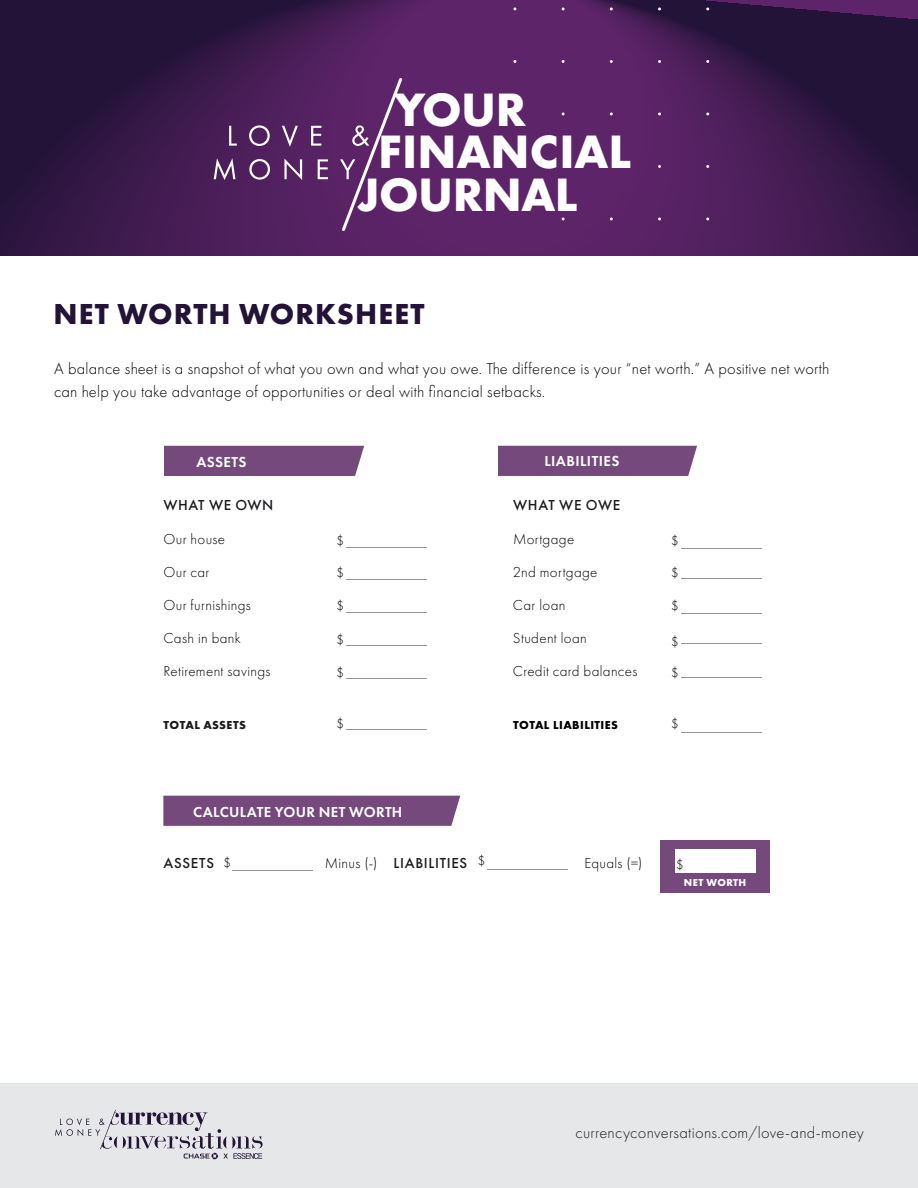
<style>
.page{position:relative;width:918px;height:1188px;background:#fff}
.page>*{position:absolute;margin:0;border:0;box-sizing:border-box;transform-origin:0 0}
.t1{font:700 48.6px "Futura PT";letter-spacing:-.005em;color:#fff}
.t2{font:700 30px "Futura PT";letter-spacing:.035em;color:#231437}
.t3{font:300 16.5px/22.5px "Futura PT";letter-spacing:.015em;color:#000}
.t4{font:300 16.5px "Futura PT";letter-spacing:.02em;color:#1c1a1f}
.Mini{font:300 15px "Futura PT";letter-spacing:.02em;color:#000}
.Mini-2{font:500 15px "Futura PT";letter-spacing:.045em;color:#1c1a1f}
.t5{font:600 15px "Futura PT";letter-spacing:.025em;color:#fff}
.Mini-3{font:300 13.5px "Futura PT";color:#000}
.t6{font:700 12px "Futura PT";letter-spacing:.035em;color:#000}
.Mini-4{font:700 12px "Futura PT";letter-spacing:.035em;color:#1c1a1f}
.t7{font:700 10.5px "Futura PT";letter-spacing:.035em;color:#fff}
.s1{font-weight:300;font-size:13.5px;color:#000}
.s2{font-weight:300;color:#000}
</style>
<div class="page">
<div style="left:498px;top:446px;width:199px;height:30px;background:#75497c"></div>
<div style="left:164px;top:446px;width:200px;height:30px;background:#75497c"></div>
<div style="left:163px;top:796px;width:297px;height:30px;background:#75497c"></div>
<div style="left:0;top:1084px;width:918px;height:104px;background:#e6e7e8"></div>
<hr style="left:346px;top:547px;width:81px;height:1px;background:#939598">
<hr style="left:346px;top:646px;width:81px;height:1px;background:#939598">
<hr style="left:346px;top:679px;width:81px;height:1px;background:#939598">
<hr style="left:346px;top:579px;width:81px;height:1px;background:#939598">
<hr style="left:346px;top:730px;width:81px;height:1px;background:#939598">
<hr style="left:346px;top:612px;width:81px;height:1px;background:#939598">
<hr style="left:681px;top:548px;width:81px;height:1px;background:#939598">
<hr style="left:681px;top:578px;width:81px;height:1px;background:#939598">
<hr style="left:681px;top:613px;width:81px;height:1px;background:#939598">
<hr style="left:681px;top:732px;width:81px;height:1px;background:#939598">
<hr style="left:681px;top:643px;width:81px;height:1px;background:#939598">
<hr style="left:681px;top:677px;width:81px;height:1px;background:#939598">
<div style="left:660px;top:840px;width:110px;height:53px;background:#75497c"></div>
<div style="left:675px;top:849px;width:81px;height:24px;background:#fff"></div>
<hr style="left:232px;top:870px;width:80px;height:1px;background:#939598">
<hr style="left:487px;top:869px;width:81px;height:1px;background:#939598">
<svg style="left:0;top:0;width:918px;height:256px;background:#441c53"></svg>
<svg style="left:229px;top:126px;width:8px;height:20px"></svg>
<svg style="left:214px;top:158px;width:21px;height:22px"></svg>
<svg style="left:243px;top:73px;width:87px;height:156px;background:#5a2b66"></svg>
<svg style="left:340px;top:76px;width:65px;height:157px;background:#663271"></svg>
<svg style="left:55px;top:1110px;width:208px;height:49px"></svg>
<h1 class="t1" style="left:394px;top:78px;width:134px">YOUR</h1>
<h1 class="t1" style="left:378px;top:121px;width:255px">FINANCIAL</h1>
<h1 class="t1" style="left:357px;top:163px;width:222px">JOURNAL</h1>
<h2 class="t2" style="left:54px;top:294px;width:373px">NET WORTH WORKSHEET</h2>
<p class="t3" style="left:54px;top:357px;width:777px">A balance sheet is a snapshot of what you own and what you owe. The difference is your “net worth.” A positive net worth can help you take advantage of opportunities or deal with financial setbacks.</p>
<h3 class="t5" style="left:196px;top:453px;width:51px">ASSETS</h3>
<h4 class="Mini-2" style="left:164px;top:496px;width:111px">WHAT WE OWN</h4>
<p class="Mini" style="left:164px;top:530px;width:63px">Our house</p>
<p class="Mini-3" style="left:337px;top:533px;width:9px">$</p>
<p class="Mini" style="left:163px;top:563px;width:48px">Our car</p>
<p class="Mini-3" style="left:337px;top:564px;width:9px">$</p>
<p class="Mini" style="left:163px;top:596px;width:89px">Our furnishings</p>
<p class="Mini-3" style="left:337px;top:597px;width:9px">$</p>
<p class="Mini" style="left:163px;top:629px;width:79px">Cash in bank</p>
<p class="Mini-3" style="left:337px;top:632px;width:9px">$</p>
<p class="Mini" style="left:163px;top:662px;width:109px">Retirement savings</p>
<p class="Mini-3" style="left:337px;top:665px;width:9px">$</p>
<p class="Mini-4" style="left:164px;top:717px;width:84px">TOTAL ASSETS</p>
<p class="Mini-3" style="left:337px;top:716px;width:9px">$</p>
<h3 class="t5" style="left:544px;top:452px;width:76px">LIABILITIES</h3>
<h4 class="Mini-2" style="left:513px;top:496px;width:109px">WHAT WE OWE</h4>
<p class="Mini" style="left:513px;top:530px;width:63px">Mortgage</p>
<p class="Mini-3" style="left:671px;top:533px;width:9px">$</p>
<p class="Mini" style="left:513px;top:563px;width:86px">2nd mortgage</p>
<p class="Mini-3" style="left:671px;top:564px;width:9px">$</p>
<p class="Mini" style="left:513px;top:596px;width:54px">Car loan</p>
<p class="Mini-3" style="left:671px;top:597px;width:9px">$</p>
<p class="Mini" style="left:513px;top:629px;width:75px">Student loan</p>
<p class="Mini-3" style="left:671px;top:633px;width:9px">$</p>
<p class="Mini" style="left:513px;top:662px;width:126px">Credit card balances</p>
<p class="Mini-3" style="left:671px;top:665px;width:9px">$</p>
<p class="t6" style="left:513px;top:717px;width:106px">TOTAL LIABILITIES</p>
<p class="Mini-3" style="left:671px;top:716px;width:9px">$</p>
<h3 class="t5" style="left:193px;top:803px;width:211px">CALCULATE YOUR NET WORTH</h3>
<p class="Mini-2" style="left:164px;top:854px;width:69px">ASSETS <span class="s1">$</span></p>
<p class="Mini-2" style="left:325px;top:854px;width:162px"><span class="s2">Minus (-)</span> LIABILITIES <sup>$</sup></p>
<p class="Mini" style="left:584px;top:855px;width:60px">Equals (=)</p>
<p class="Mini-3" style="left:676px;top:856px;width:9px">$</p>
<p class="t7" style="left:684px;top:876px;width:64px">NET WORTH</p>
<p class="t4" style="left:575px;top:1123px;width:290px">currencyconversations.com/love-and-money</p>
</div>
